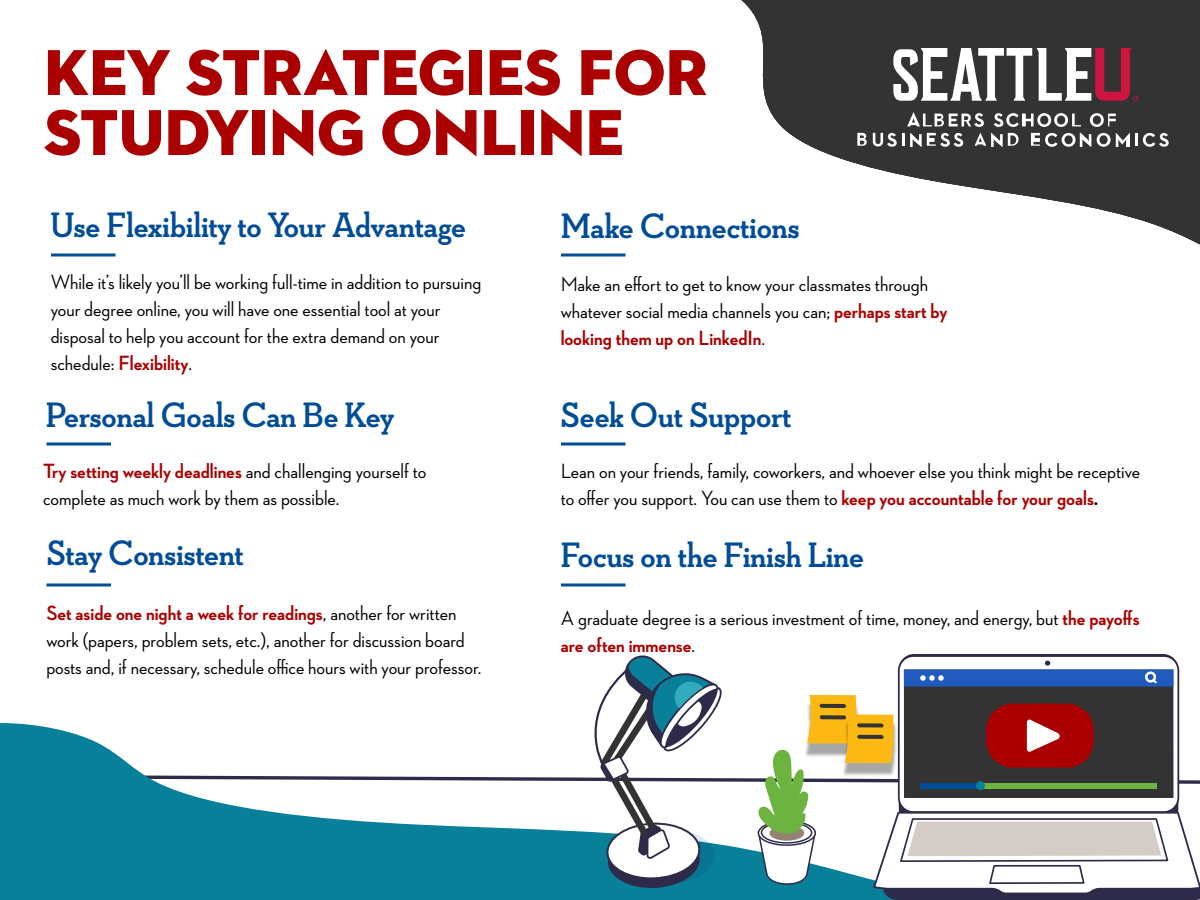
<style>
.page{position:relative;width:1200px;height:900px;background:#fff}
.page>*{position:absolute;margin:0;border:0;box-sizing:border-box;transform-origin:0 0}
.t1{font:66px/60px "Neutraface 2 Display Titling";color:#a00}
.t2{font:700 36px "Neutraface Slab Display";color:#004c97}
.t3{font:500 21px/27px "Neutraface 2 Display";color:#000}
.s1{font-weight:700;color:#a00}
.s2{font-weight:700}
</style>
<div class="page">
<svg style="left:0;top:723px;width:139px;height:177px;background:#1c8aa1"></svg>
<svg style="left:741px;top:0;width:459px;height:244px;fill:#333"></svg>
<hr style="left:51px;top:254px;width:65px;height:2px;background:#004c97">
<svg style="left:46px;top:442px;width:65px;height:4px"></svg>
<hr style="left:46px;top:584px;width:65px;height:2px;background:#004c97">
<hr style="left:561px;top:254px;width:65px;height:2px;background:#004c97">
<svg style="left:561px;top:442px;width:65px;height:4px"></svg>
<hr style="left:561px;top:584px;width:65px;height:2px;background:#004c97">
<svg style="left:139px;top:654px;width:1061px;height:246px"></svg>
<svg style="left:857px;top:723px;width:27px;height:4px"></svg>
<svg style="left:857px;top:735px;width:27px;height:4px"></svg>
<svg style="left:907px;top:112px;width:77px;height:15px"></svg>
<svg style="left:994px;top:113px;width:87px;height:14px"></svg>
<svg style="left:1090px;top:113px;width:26px;height:14px"></svg>
<svg style="left:857px;top:133px;width:10px;height:13px"></svg>
<svg style="left:873px;top:133px;width:90px;height:14px"></svg>
<svg style="left:975px;top:133px;width:44px;height:14px"></svg>
<svg style="left:1031px;top:133px;width:60px;height:14px"></svg>
<svg style="left:1097px;top:133px;width:72px;height:14px"></svg>
<svg style="left:893px;top:48px;width:245px;height:53px"></svg>
<h1 class="t1" style="left:44px;top:43px;width:666px">KEY STRATEGIES FOR<br>STUDYING ONLINE</h1>
<h2 class="t2" style="left:51px;top:204px;width:417px">Use Flexibility to Your Advantage</h2>
<p class="t3" style="left:51px;top:269px;width:432px">While it’s likely you’ll be working full-time in addition to pursuing your degree online, you will have one essential tool at your disposal to help you account for the extra demand on your schedule: <span class="s1">Flexibility</span>.</p>
<h2 class="t2" style="left:46px;top:394px;width:350px">Personal Goals Can Be Key</h2>
<p class="t3" style="left:43px;top:458px;width:385px"><span class="s1">Try setting weekly deadlines</span> and challenging yourself to complete as much work by them as possible.</p>
<h2 class="t2" style="left:47px;top:532px;width:199px">Stay Consistent</h2>
<p class="t3" style="left:46px;top:599px;width:436px"><span class="s1">Set aside one night a week for readings</span>, another for written work (papers, problem sets, etc.), another for discussion board posts and, if necessary, schedule office hours with your professor.</p>
<h2 class="t2" style="left:561px;top:206px;width:240px">Make Connections</h2>
<p class="t3" style="left:561px;top:270px;width:388px">Make an effort to get to know your classmates through whatever social media channels you can; <span class="s1">perhaps start by looking them up on LinkedIn</span>.</p>
<h2 class="t2" style="left:561px;top:395px;width:232px">Seek Out Support</h2>
<p class="t3" style="left:561px;top:458px;width:581px">Lean on your friends, family, coworkers, and whoever else you think might be receptive to offer you support. You can use them to <span class="s1">keep you accountable for your goals</span><span class="s2">.</span></p>
<h2 class="t2" style="left:561px;top:535px;width:305px">Focus on the Finish Line</h2>
<p class="t3" style="left:561px;top:605px;width:580px">A graduate degree is a serious investment of time, money, and energy, but <span class="s1">the payoffs are often immense</span>.</p>
</div>
